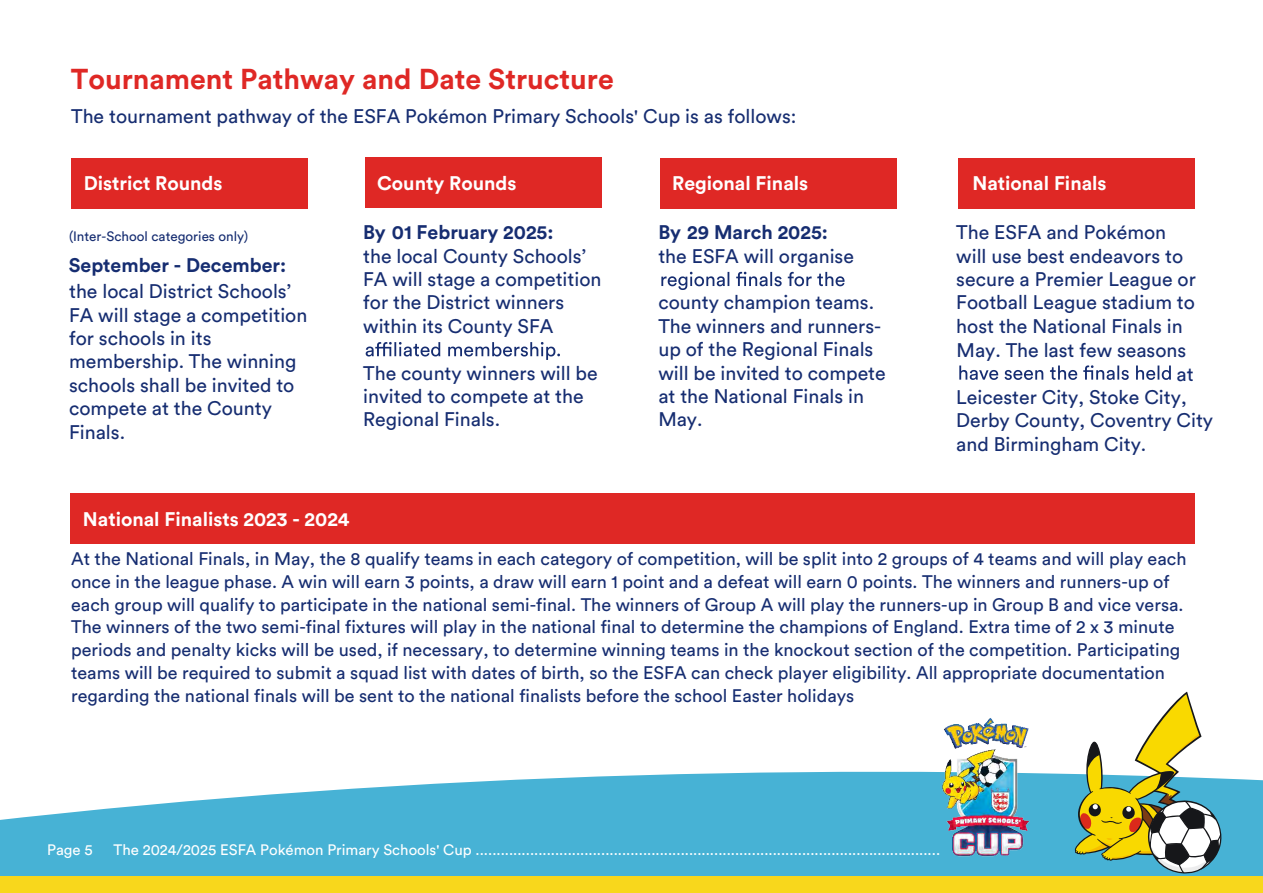
<style>
.page{position:relative;width:1263px;height:893px;background:#fff}
.page>*{position:absolute;margin:0;border:0;box-sizing:border-box;transform-origin:0 0}
.t1{font:700 28.5px "Circular";color:#df2825}
.t2{font:19.5px/23.4px "Circular";color:#162d71}
.t3{font:700 19.5px "Circular";color:#fff}
.t4{font:700 19.5px "Circular";color:#162d71}
.t5{font:18px/22.8px "Circular";color:#162d71}
.t6{font:15px "Circular";color:#fff}
.t7{font:13.5px "Circular";color:#162d71}
</style>
<div class="page">
<svg style="left:0;top:771px;width:1263px;height:106px;background:#62bdd8"></svg>
<div style="left:71px;top:158px;width:237px;height:50px;background:#df2825"></div>
<div style="left:660px;top:158px;width:237px;height:50px;background:#df2825"></div>
<div style="left:958px;top:158px;width:236px;height:50px;background:#df2825"></div>
<svg style="left:366px;top:342px;width:194px;height:18px"></svg>
<div style="left:365px;top:157px;width:236px;height:51px;background:#df2825"></div>
<svg style="left:661px;top:272px;width:183px;height:18px"></svg>
<svg style="left:959px;top:365px;width:212px;height:15px"></svg>
<div style="left:71px;top:493px;width:1123px;height:51px;background:#df2825"></div>
<svg style="left:1073px;top:692px;width:153px;height:184px"></svg>
<div style="left:0;top:877px;width:1263px;height:16px;background:#f8d71c"></div>
<img style="left:940px;top:718px;width:91px;height:141px">
<h1 class="t1" style="left:71px;top:66px;width:544px">Tournament Pathway and Date Structure</h1>
<p class="t2" style="left:71px;top:105px;width:727px">The tournament pathway of the ESFA Pokémon Primary Schools' Cup is as follows:</p>
<p class="t3" style="left:377px;top:174px;width:141px">County Rounds</p>
<p class="t3" style="left:84px;top:175px;width:140px">District Rounds</p>
<p class="t3" style="left:672px;top:175px;width:138px">Regional Finals</p>
<p class="t7" style="left:69px;top:230px;width:181px">(Inter-School categories only)</p>
<p class="t4" style="left:69px;top:256px;width:219px">September - December:</p>
<p class="t2" style="left:69px;top:280px;width:240px">the local District Schools’<br>FA will stage a competition for schools in its membership. The winning schools shall be invited to compete at the County<br>Finals.</p>
<p class="t4" style="left:363px;top:224px;width:192px">By 01 February 2025:</p>
<p class="t2" style="left:363px;top:245px;width:240px">the local County Schools’<br>FA will stage a competition for the District winners within its County SFA</p>
<p class="t2" style="left:363px;top:362px;width:236px">The county winners will be invited to compete at the<br>Regional Finals.</p>
<p class="t3" style="left:83px;top:510px;width:268px">National Finalists 2023 - 2024</p>
<p class="t4" style="left:658px;top:223px;width:171px">By 29 March 2025:</p>
<p class="t2" style="left:658px;top:245px;width:197px">the ESFA will organise</p>
<p class="t2" style="left:658px;top:292px;width:229px">county champion teams.<br>The winners and runners&shy;up of the Regional Finals will be invited to compete at the National Finals in<br>May.</p>
<p class="t3" style="left:972px;top:174px;width:136px">National Finals</p>
<p class="t2" style="left:956px;top:221px;width:211px">The ESFA and Pokémon</p>
<p class="t2" style="left:956px;top:245px;width:228px">will use best endeavors to</p>
<p class="t2" style="left:956px;top:268px;width:241px">secure a Premier League or</p>
<p class="t2" style="left:956px;top:292px;width:240px">Football League stadium to</p>
<p class="t2" style="left:956px;top:315px;width:228px">host the National Finals in</p>
<p class="t2" style="left:956px;top:339px;width:231px">May. The last few seasons</p>
<p class="t2" style="left:1176px;top:363px;width:19px">at</p>
<p class="t2" style="left:956px;top:409px;width:258px;line-height:24.3px">Derby County, Coventry City and Birmingham City.</p>
<p class="t2" style="left:956px;top:386px;width:232px">Leicester City, Stoke City,</p>
<p class="t5" style="left:71px;top:548px;width:1117px">At the National Finals, in May, the 8 qualify teams in each category of competition, will be split into 2 groups of 4 teams and will play each once in the league phase. A win will earn 3 points, a draw will earn 1 point and a defeat will earn 0 points. The winners and runners-up of each group will qualify to participate in the national semi-final. The winners of Group A will play the runners-up in Group B and vice versa.<br>The winners of the two semi-final fixtures will play in the national final to determine the champions of England. Extra time of 2 x 3 minute periods and penalty kicks will be used, if necessary, to determine winning teams in the knockout section of the competition. Participating teams will be required to submit a squad list with dates of birth, so the ESFA can check player eligibility. All appropriate documentation regarding the national finals will be sent to the national finalists before the school Easter holidays</p>
<p class="t6" style="left:47px;top:843px;width:47px">Page 5</p>
<p class="t6" style="left:114px;top:843px;width:828px">The 2024/2025 ESFA Pokémon Primary Schools' Cup ...............................................................................................................</p>
</div>
